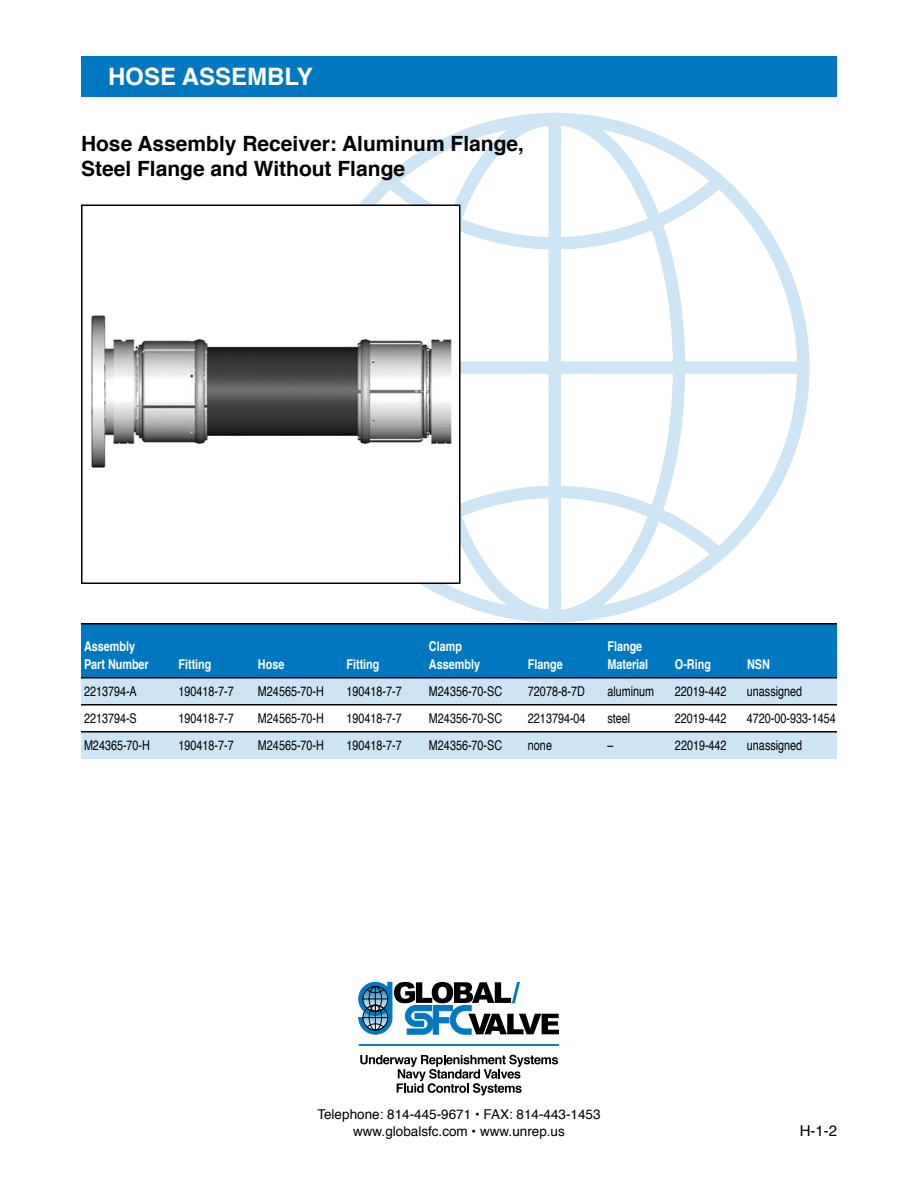
<style>
.page{position:relative;width:918px;height:1188px;background:#fff}
.page>*{position:absolute;margin:0;border:0;box-sizing:border-box;transform-origin:0 0}
.t1{font:700 24px "Helvetica";color:#fff}
.t2{font:700 21px/25.2px "Helvetica";color:#000}
.t3{font:15px "Helvetica";color:#000}
.t4{font:13.5px "Helvetica";color:#000;scale:.8 1}
.t5{font:700 13.5px "Helvetica";color:#fff;scale:.8 1}
.t6{font:13.5px/16.2px "Helvetica";color:#000;text-align:center}
</style>
<div class="page">
<svg style="left:297px;top:112px;width:513px;height:511px"></svg>
<div style="left:81px;top:56px;width:756px;height:41px;background:#0078c1"></div>
<svg style="left:359px;top:982px;width:200px;height:52px"></svg>
<svg style="left:360px;top:1055px;width:198px;height:40px"></svg>
<hr style="left:359px;top:1044px;width:200px;height:2px;background:#0078c1">
<div style="left:81px;top:732px;width:756px;height:27px;background:#cce4f3"></div>
<div style="left:81px;top:678px;width:756px;height:27px;background:#cce4f3"></div>
<div style="left:81px;top:623px;width:756px;height:55px;background:#0078c1"></div>
<hr style="left:81px;top:623px;width:756px;height:2px;background:#000">
<hr style="left:81px;top:677px;width:756px;height:2px;background:#000">
<hr style="left:81px;top:704px;width:756px;height:2px;background:#000">
<hr style="left:81px;top:731px;width:756px;height:2px;background:#000">
<img style="left:91px;top:208px;width:366px;height:373px">
<div style="left:81px;top:205px;width:379px;height:379px;border:2px solid #000"></div>
<h1 class="t1" style="left:108px;top:60px;width:206px">HOSE ASSEMBLY</h1>
<h2 class="t2" style="left:81px;top:132px;width:445px">Hose Assembly Receiver: Aluminum Flange,<br>Steel Flange and Without Flange</h2>
<p class="t5" style="left:84px;top:637px;width:65px">Assembly</p>
<p class="t5" style="left:429px;top:637px;width:43px">Clamp</p>
<p class="t5" style="left:607px;top:637px;width:45px">Flange</p>
<p class="t5" style="left:84px;top:655px;width:83px">Part Number</p>
<p class="t5" style="left:178px;top:655px;width:43px">Fitting</p>
<p class="t5" style="left:258px;top:655px;width:35px">Hose</p>
<p class="t5" style="left:346px;top:655px;width:43px">Fitting</p>
<p class="t5" style="left:429px;top:655px;width:65px">Assembly</p>
<p class="t5" style="left:528px;top:655px;width:45px">Flange</p>
<p class="t5" style="left:607px;top:655px;width:53px">Material</p>
<p class="t5" style="left:675px;top:655px;width:46px">O-Ring</p>
<p class="t5" style="left:747px;top:655px;width:30px">NSN</p>
<p class="t4" style="left:84px;top:682px;width:68px">2213794-A</p>
<p class="t4" style="left:178px;top:682px;width:71px">190418-7-7</p>
<p class="t4" style="left:258px;top:682px;width:84px">M24565-70-H</p>
<p class="t4" style="left:346px;top:682px;width:71px">190418-7-7</p>
<p class="t4" style="left:429px;top:682px;width:93px">M24356-70-SC</p>
<p class="t4" style="left:528px;top:682px;width:73px">72078-8-7D</p>
<p class="t4" style="left:607px;top:682px;width:60px">aluminum</p>
<p class="t4" style="left:675px;top:682px;width:66px">22019-442</p>
<p class="t4" style="left:747px;top:682px;width:71px">unassigned</p>
<p class="t4" style="left:84px;top:709px;width:68px">2213794-S</p>
<p class="t4" style="left:178px;top:709px;width:71px">190418-7-7</p>
<p class="t4" style="left:258px;top:709px;width:84px">M24565-70-H</p>
<p class="t4" style="left:346px;top:709px;width:71px">190418-7-7</p>
<p class="t4" style="left:429px;top:709px;width:93px">M24356-70-SC</p>
<p class="t4" style="left:528px;top:709px;width:74px">2213794-04</p>
<p class="t4" style="left:607px;top:709px;width:30px">steel</p>
<p class="t4" style="left:675px;top:709px;width:66px">22019-442</p>
<p class="t4" style="left:747px;top:709px;width:113px">4720-00-933-1454</p>
<p class="t4" style="left:84px;top:736px;width:84px">M24365-70-H</p>
<p class="t4" style="left:178px;top:736px;width:71px">190418-7-7</p>
<p class="t4" style="left:258px;top:736px;width:84px">M24565-70-H</p>
<p class="t4" style="left:346px;top:736px;width:71px">190418-7-7</p>
<p class="t4" style="left:429px;top:736px;width:93px">M24356-70-SC</p>
<p class="t4" style="left:528px;top:736px;width:32px">none</p>
<p class="t4" style="left:607px;top:736px;width:9px">–</p>
<p class="t4" style="left:675px;top:736px;width:66px">22019-442</p>
<p class="t4" style="left:747px;top:736px;width:71px">unassigned</p>
<p class="t6" style="left:317px;top:1107px;width:285px">Telephone: 814-445-9671 • FAX: 814-443-1453 www.globalsfc.com • www.unrep.us</p>
<p class="t3" style="left:800px;top:1120px;width:39px">H-1-2</p>
</div>
